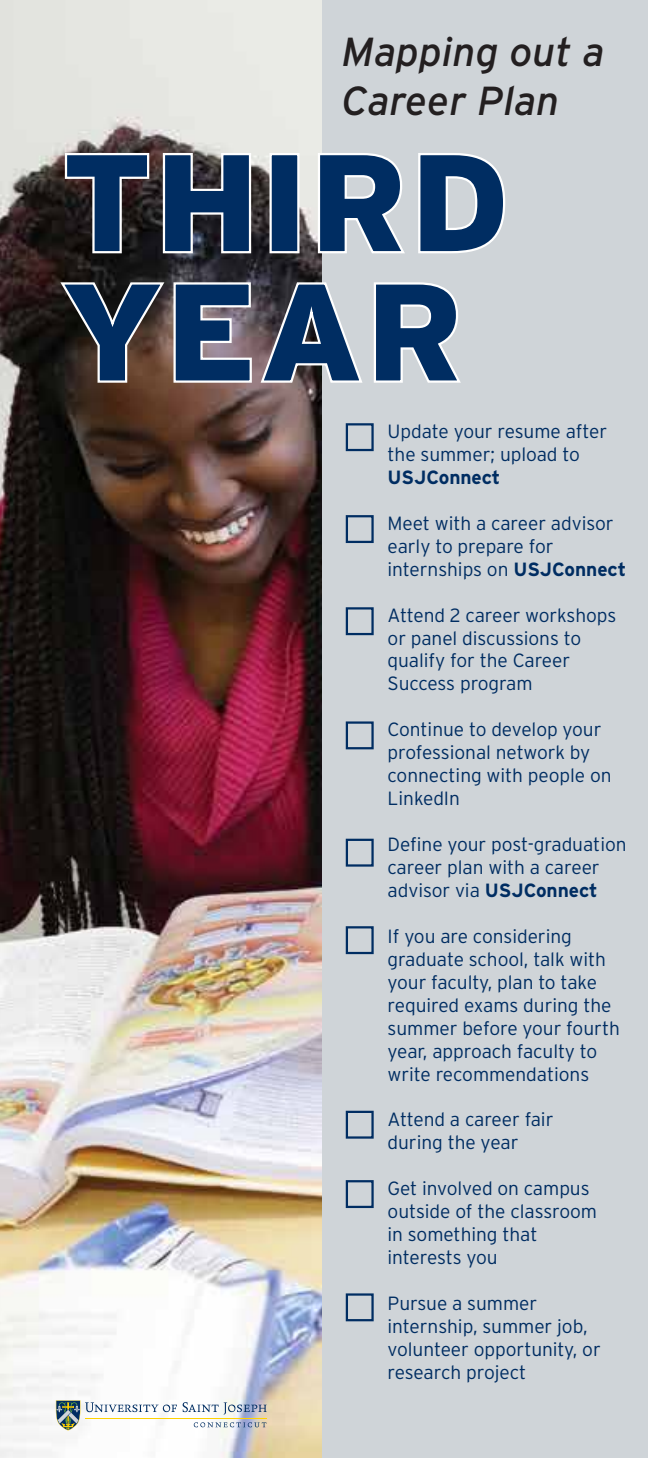
<style>
.page{position:relative;width:648px;height:1458px;background:#fff}
.page>*{position:absolute;margin:0;border:0;box-sizing:border-box;transform-origin:0 0}
.t1{font:italic 40.5px/48.6px "Interstate";color:#231f20}
.t2{font:300 19.12px/22.9px "Interstate";letter-spacing:-.005em;color:#002d62}
.t3{font:700 19.12px "Interstate";letter-spacing:-.005em;color:#002d62}
.s1{font-weight:700}
</style>
<div class="page">
<div style="left:314px;top:0;width:334px;height:1457px;background:#cfd4d8"></div>
<img style="left:0;top:1px;width:322px;height:1456px">
<div style="left:346px;top:423px;width:28px;height:28px;border:2px solid #002d62"></div>
<div style="left:346px;top:515px;width:28px;height:28px;border:2px solid #002d62"></div>
<div style="left:346px;top:607px;width:28px;height:28px;border:2px solid #002d62"></div>
<div style="left:346px;top:721px;width:28px;height:28px;border:2px solid #002d62"></div>
<div style="left:346px;top:839px;width:28px;height:28px;border:2px solid #002d62"></div>
<div style="left:346px;top:926px;width:28px;height:28px;border:2px solid #002d62"></div>
<svg style="left:64px;top:152px;width:86px;height:102px;background:#28374c"></svg>
<svg style="left:162px;top:152px;width:90px;height:102px;background:#2e496a"></svg>
<div style="left:270px;top:153px;width:30px;height:100px;background:#002d62;border:2px solid #fff"></div>
<svg style="left:317px;top:152px;width:88px;height:103px"></svg>
<svg style="left:418px;top:153px;width:88px;height:101px"></svg>
<svg style="left:58px;top:280px;width:108px;height:104px;background:#353c49"></svg>
<svg style="left:172px;top:281px;width:81px;height:103px;background:#465c7e"></svg>
<svg style="left:259px;top:281px;width:104px;height:103px"></svg>
<svg style="left:374px;top:282px;width:87px;height:101px"></svg>
<div style="left:346px;top:1111px;width:28px;height:28px;border:2px solid #002d62"></div>
<div style="left:346px;top:1180px;width:28px;height:28px;border:2px solid #002d62"></div>
<div style="left:346px;top:1293px;width:28px;height:28px;border:2px solid #002d62"></div>
<svg style="left:183px;top:1402px;width:84px;height:13px"></svg>
<svg style="left:194px;top:1422px;width:72px;height:5px"></svg>
<hr style="left:85px;top:1418px;width:182px;height:1px;background:#ffd200">
<svg style="left:56px;top:1400px;width:121px;height:30px"></svg>
<h1 class="t1" style="left:341px;top:27px;width:264px">Mapping out a<br>Career Plan</h1>
<p class="t2" style="left:388px;top:420px;width:221px">Update your resume after the summer; upload to</p>
<p class="t3" style="left:388px;top:465px;width:114px">USJConnect</p>
<p class="t2" style="left:388px;top:511px;width:240px">Meet with a career advisor early to prepare for internships on <span class="s1">USJConnect</span></p>
<p class="t2" style="left:388px;top:603px;width:230px">Attend 2 career workshops or panel discussions to qualify for the Career<br>Success program</p>
<p class="t2" style="left:388px;top:718px;width:226px">Continue to develop your professional network by connecting with people on<br>LinkedIn</p>
<p class="t2" style="left:388px;top:833px;width:241px">Define your post-graduation career plan with a career advisor via <span class="s1">USJConnect</span></p>
<p class="t2" style="left:388px;top:924px;width:234px">If you are considering graduate school, talk with your faculty, plan to take required exams during the summer before your fourth year, approach faculty to write recommendations</p>
<p class="t2" style="left:388px;top:1108px;width:167px">Attend a career fair during the year</p>
<p class="t2" style="left:388px;top:1177px;width:211px">Get involved on campus outside of the classroom in something that interests you</p>
<p class="t2" style="left:388px;top:1292px;width:215px">Pursue a summer internship, summer job, volunteer opportunity, or research project</p>
</div>
